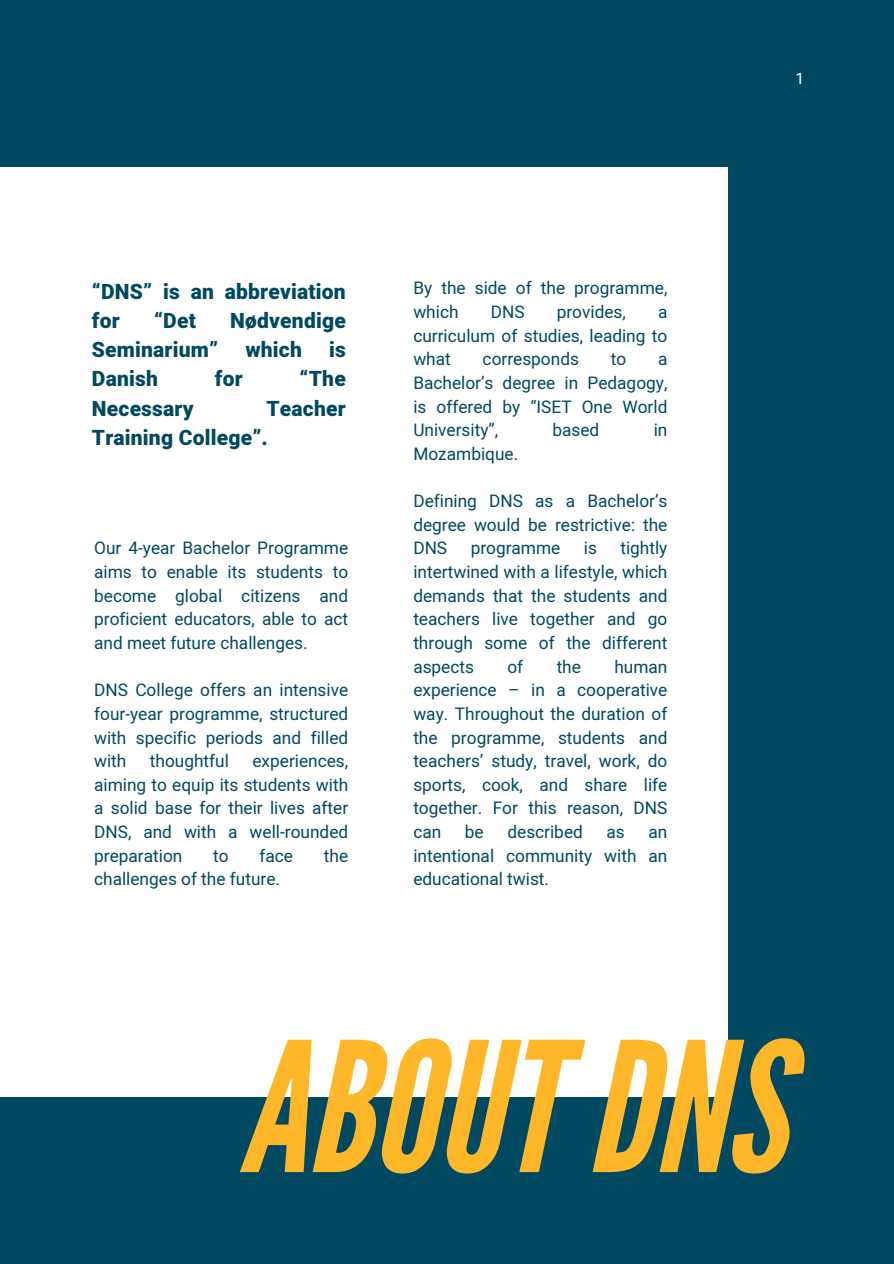
<style>
.page{position:relative;width:894px;height:1264px;background:#fff}
.page>*{position:absolute;margin:0;border:0;box-sizing:border-box;transform-origin:0 0}
.t1{font:italic 180px "League Gothic";color:#ffb72a}
.t2{font:900 21px/29.2px "Mardoto";letter-spacing:.01em;color:#004960}
.t3{font:17.25px/23.7px "Mardoto";color:#004960;text-align:justify}
.t4{font:15.75px "Mardoto";color:#fff}
</style>
<div class="page">
<div style="left:0;top:0;width:893px;height:1263px;background:#004960"></div>
<div style="left:0;top:167px;width:727px;height:929px;background:#fff"></div>
<p class="t2" style="left:92px;top:277px;width:255px">“DNS” is an abbreviation for</p>
<p class="t2" style="left:154px;top:306px;width:43px">“Det</p>
<p class="t2" style="left:230px;top:306px;width:117px">Nødvendige</p>
<p class="t2" style="left:92px;top:335px;width:128px">Seminarium”</p>
<p class="t2" style="left:245px;top:335px;width:58px">which</p>
<p class="t2" style="left:329px;top:335px;width:18px">is</p>
<p class="t2" style="left:92px;top:364px;width:67px">Danish</p>
<p class="t2" style="left:215px;top:364px;width:29px">for</p>
<p class="t2" style="left:299px;top:364px;width:48px">“The</p>
<p class="t2" style="left:92px;top:394px;width:103px">Necessary</p>
<p class="t2" style="left:92px;top:394px;width:255px;text-indent:174px">Teacher<br>Training College”.</p>
<p class="t3" style="left:94px;top:536px;width:255px">Our 4-year Bachelor Programme aims to enable its students to become global citizens and proficient educators, able to act and meet future challenges.</p>
<h2 class="t3" style="left:94px;top:678px;width:255px">DNS College offers an intensive four-year programme, structured with specific periods and filled with</h2>
<h2 class="t3" style="left:150px;top:749px;width:80px">thoughtful</h2>
<h2 class="t3" style="left:94px;top:749px;width:255px;text-indent:158px">experiences, aiming to equip its students with a solid base for their lives after DNS, and with a well-rounded preparation</h2>
<h2 class="t3" style="left:213px;top:844px;width:17px">to</h2>
<h2 class="t3" style="left:259px;top:844px;width:35px">face</h2>
<h2 class="t3" style="left:324px;top:844px;width:26px">the</h2>
<h2 class="t3" style="left:94px;top:867px;width:187px">challenges of the future.</h2>
<p class="t3" style="left:413px;top:277px;width:255px">By the side of the programme, which</p>
<p class="t3" style="left:490px;top:300px;width:35px">DNS</p>
<p class="t3" style="left:556px;top:300px;width:71px">provides,</p>
<p class="t3" style="left:413px;top:300px;width:255px;text-indent:244px">a curriculum of studies, leading to what</p>
<p class="t3" style="left:482px;top:347px;width:98px">corresponds</p>
<p class="t3" style="left:610px;top:347px;width:17px">to</p>
<p class="t3" style="left:413px;top:347px;width:255px;text-indent:244px">a Bachelor’s degree in Pedagogy, is offered by “ISET One World University”,</p>
<p class="t3" style="left:552px;top:418px;width:48px">based</p>
<p class="t3" style="left:653px;top:418px;width:15px">in</p>
<p class="t3" style="left:413px;top:442px;width:106px">Mozambique.</p>
<p class="t3" style="left:413px;top:489px;width:255px">Defining DNS as a Bachelor’s degree would be restrictive: the DNS</p>
<p class="t3" style="left:413px;top:536px;width:255px;text-indent:207px">tightly intertwined with a lifestyle, which demands that the students and teachers live together and go through some of the different aspects</p>
<p class="t3" style="left:470px;top:536px;width:91px">programme</p>
<p class="t3" style="left:583px;top:536px;width:15px">is</p>
<p class="t3" style="left:507px;top:655px;width:17px">of</p>
<p class="t3" style="left:556px;top:655px;width:26px">the</p>
<p class="t3" style="left:413px;top:655px;width:255px;text-indent:201px">human experience – in a cooperative way. Throughout the duration of the programme, students and teachers’ study, travel, work, do sports, cook, and share life together. For this reason, DNS can</p>
<p class="t3" style="left:465px;top:820px;width:20px">be</p>
<p class="t3" style="left:507px;top:820px;width:77px">described</p>
<p class="t3" style="left:606px;top:820px;width:20px">as</p>
<p class="t3" style="left:413px;top:820px;width:255px;text-indent:235px">an intentional community with an educational twist.</p>
<p class="t4" style="left:795px;top:70px;width:10px">1</p>
<p class="t1" style="left:238px;top:1003px;width:548px">ABOUTDNS</p>
</div>
